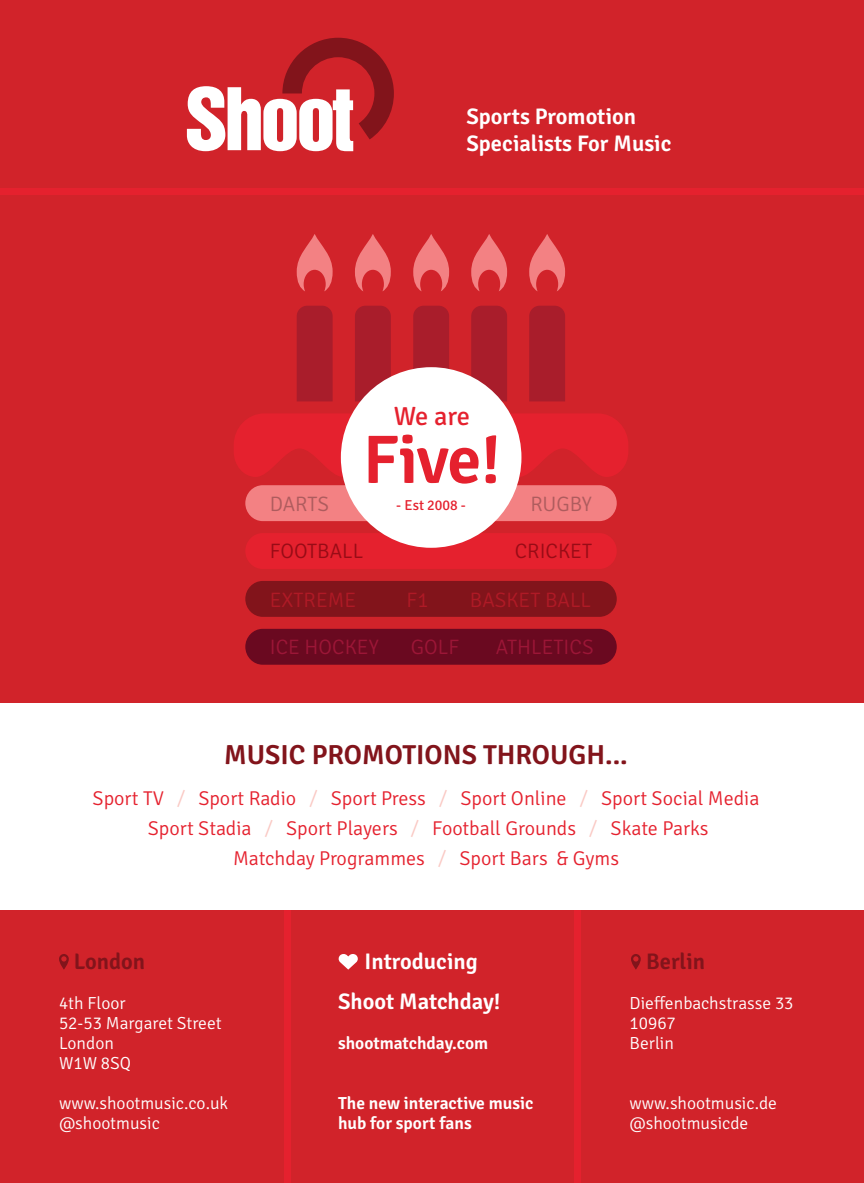
<style>
.page{position:relative;width:864px;height:1183px;background:#d1232a}
.page>*{position:absolute;margin:0;border:0;box-sizing:border-box;transform-origin:0 0}
.t1{font:600 68.5px "Signika";color:#e5212e}
.t2{font:600 27.5px "Signika";color:#82141b}
.t3{font:26.5px "Signika";color:#e5212e}
.t4{font:600 22.5px/27px "Signika";color:#fff}
.t5{font:600 22.5px "Signika";color:#82141b}
.t6{font:300 20.88px "Signika";color:#9c1637}
.t7{font:300 20.88px "Signika";color:#af1a26}
.t8{font:300 20.88px "Signika";color:#980c16}
.t9{font:300 20.88px "Signika";letter-spacing:-.005em;color:#ae5c5e}
.t10{font:300 20px/30px "Signika";color:#e5212e;text-align:center}
.t11{font:300 17.5px/20px "Signika";color:#fff}
.t12{font:600 17.5px/20px "Signika";color:#fff}
.t13{font:14.38px "Signika";color:#e5212e}
.s1{color:#fac9c4}
</style>
<div class="page">
<div style="left:0;top:188px;width:864px;height:7px;background:#e5212e"></div>
<div style="left:284px;top:901px;width:7px;height:282px;background:#e5212e"></div>
<div style="left:574px;top:901px;width:6px;height:282px;background:#e5212e"></div>
<div style="left:245px;top:485px;width:372px;height:36px;background:#f38183;border-radius:18px"></div>
<svg style="left:413px;top:234px;width:36px;height:57px"></svg>
<div style="left:413px;top:306px;width:36px;height:63px;background:#a91d2b"></div>
<svg style="left:471px;top:234px;width:36px;height:57px"></svg>
<svg style="left:529px;top:234px;width:36px;height:57px"></svg>
<div style="left:471px;top:306px;width:36px;height:95px;background:#a91d2b"></div>
<div style="left:529px;top:306px;width:36px;height:95px;background:#a91d2b"></div>
<svg style="left:355px;top:234px;width:36px;height:57px"></svg>
<svg style="left:297px;top:234px;width:36px;height:57px"></svg>
<div style="left:355px;top:306px;width:36px;height:95px;background:#a91d2b"></div>
<div style="left:297px;top:306px;width:36px;height:95px;background:#a91d2b"></div>
<svg style="left:234px;top:413px;width:394px;height:64px"></svg>
<div style="left:245px;top:629px;width:372px;height:36px;background:#6a0920;border-radius:18px"></div>
<div style="left:245px;top:581px;width:372px;height:36px;background:#82141b;border-radius:18px"></div>
<div style="left:245px;top:533px;width:372px;height:36px;background:#e5212e;border-radius:18px"></div>
<div style="left:341px;top:367px;width:180px;height:181px;background:#fff;border-radius:50%"></div>
<div style="left:0;top:703px;width:864px;height:206px;background:#fff"></div>
<svg style="left:187px;top:38px;width:207px;height:113px"></svg>
<svg style="left:59px;top:954px;width:10px;height:15px"></svg>
<svg style="left:631px;top:954px;width:10px;height:15px"></svg>
<svg style="left:338px;top:954px;width:20px;height:15px"></svg>
<p class="t4" style="left:466px;top:103px;width:206px">Sports Promotion<br>Specialists For Music</p>
<h3 class="t3" style="left:394px;top:401px;width:78px">We are</h3>
<h1 class="t1" style="left:363px;top:419px;width:140px">Five!</h1>
<p class="t13" style="left:396px;top:497px;width:71px">- Est 2008 -</p>
<p class="t9" style="left:270px;top:493px;width:61px">DARTS</p>
<p class="t9" style="left:530px;top:493px;width:63px">RUGBY</p>
<p class="t8" style="left:515px;top:540px;width:79px">CRICKET</p>
<p class="t8" style="left:270px;top:540px;width:95px">FOOTBALL</p>
<p class="t7" style="left:270px;top:589px;width:88px">EXTREME</p>
<p class="t7" style="left:407px;top:589px;width:23px">F1</p>
<p class="t7" style="left:470px;top:589px;width:123px">BASKET BALL</p>
<p class="t6" style="left:270px;top:636px;width:110px">ICE HOCKEY</p>
<p class="t6" style="left:411px;top:636px;width:50px">GOLF</p>
<p class="t6" style="left:496px;top:636px;width:99px">ATHLETICS</p>
<h2 class="t2" style="left:224px;top:738px;width:405px">MUSIC PROMOTIONS THROUGH...</h2>
<p class="t10" style="left:93px;top:784px;width:668px">Sport TV <span class="s1">/</span> Sport Radio <span class="s1">/</span> Sport Press <span class="s1">/</span> Sport Online <span class="s1">/</span> Sport Social Media<br>Sport Stadia <span class="s1">/</span> Sport Players <span class="s1">/</span> Football Grounds <span class="s1">/</span> Skate Parks<br>Matchday Programmes <span class="s1">/</span> Sport Bars &amp; Gyms</p>
<p class="t5" style="left:74px;top:948px;width:73px">London</p>
<p class="t11" style="left:59px;top:994px;width:164px">4th Floor<br>52-53 Margaret Street<br>London<br>W1W 8SQ</p>
<p class="t11" style="left:59px;top:1094px;width:171px">www.shootmusic.co.uk @shootmusic</p>
<p class="t4" style="left:338px;top:942px;width:164px;line-height:40px;text-align:center">Introducing<br>Shoot Matchday!</p>
<p class="t12" style="left:338px;top:1034px;width:152px">shootmatchday.com</p>
<p class="t12" style="left:338px;top:1094px;width:197px">The new interactive music hub for sport fans</p>
<p class="t5" style="left:646px;top:948px;width:61px">Berlin</p>
<p class="t11" style="left:629px;top:994px;width:165px">Dieffenbachstrasse 33<br>10967<br>Berlin</p>
<p class="t11" style="left:629px;top:1094px;width:149px">www.shootmusic.de @shootmusicde</p>
</div>
